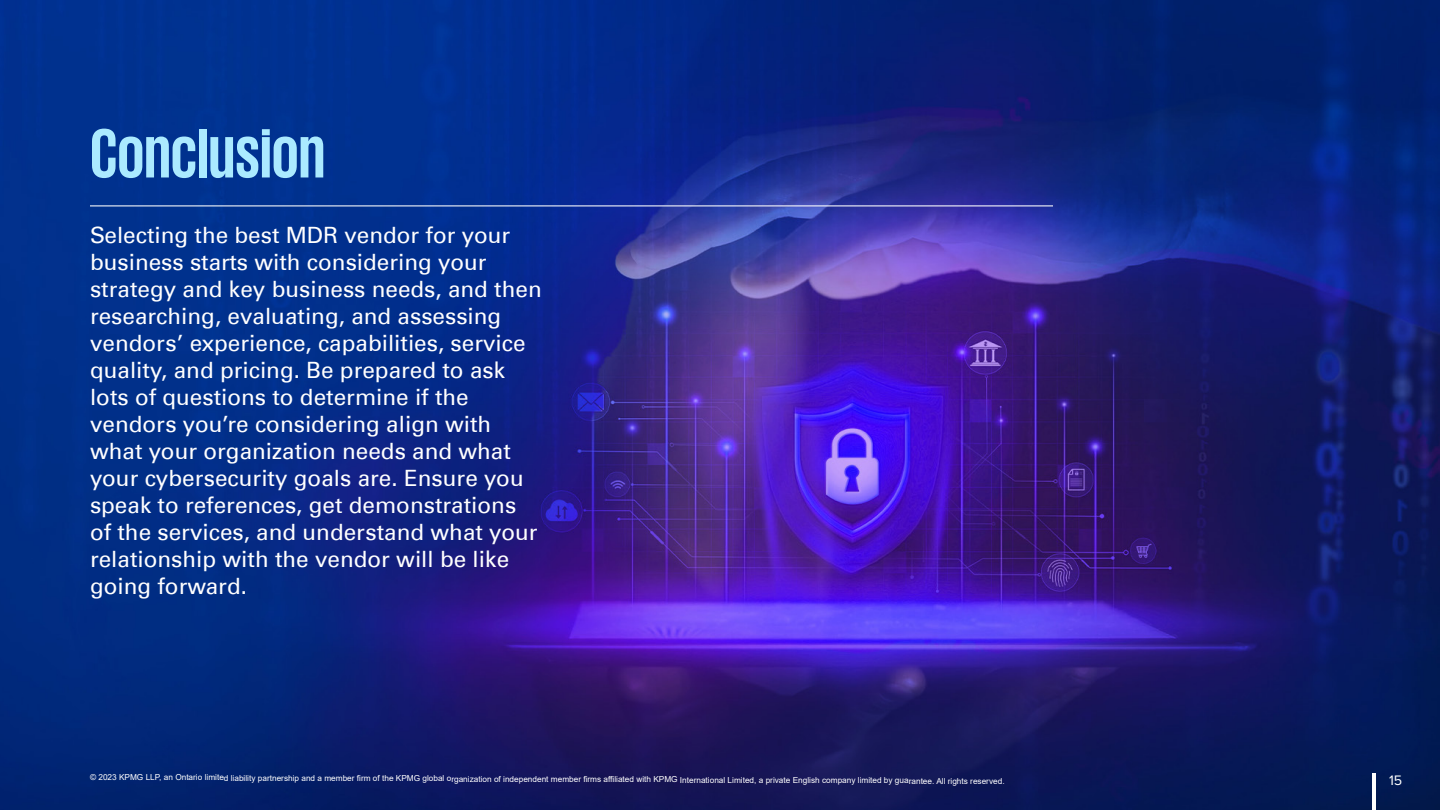
<style>
.page{position:relative;width:1440px;height:810px;background:#fff}
.page>*{position:absolute;margin:0;border:0;box-sizing:border-box;transform-origin:0 0}
.t1{font:700 71.25px "KPMG";color:#abeaff}
.t2{font:22.5px/27px "Universfor KPMG";color:#fff}
.t3{font:14.25px "Proxima Nova";color:#fff}
.t4{font:8.25px "Arial";letter-spacing:-.005em;color:#fff}
</style>
<div class="page">
<img style="left:0;top:0;width:1440px;height:810px">
<hr style="left:90px;top:205px;width:963px;height:1px;background:#fff">
<hr style="left:1372px;top:774px;width:4px;height:36px;background:#fff">
<h1 class="t1" style="left:90px;top:118px;width:237px">Conclusion</h1>
<p class="t2" style="left:90px;top:221px;width:453px">Selecting the best MDR vendor for your business starts with considering your strategy and key business needs, and then researching, evaluating, and assessing vendors’ experience, capabilities, service quality, and pricing. Be prepared to ask lots of questions to determine if the vendors you’re considering align with what your organization needs and what your cybersecurity goals are. Ensure you speak to references, get demonstrations of the services, and understand what your relationship with the vendor will be like going forward.</p>
<p class="t4" style="left:90px;top:773px;width:916px">© 2023 KPMG LLP, an Ontario limited liability partnership and a member firm of the KPMG global organization of independent member firms affiliated with KPMG International Limited, a private English company limited by guarantee. All rights reserved.</p>
<p class="t3" style="left:1389px;top:770px;width:15px">15</p>
<p class="t4" style="left:608px;top:774px;width:8px">f</p>
</div>
